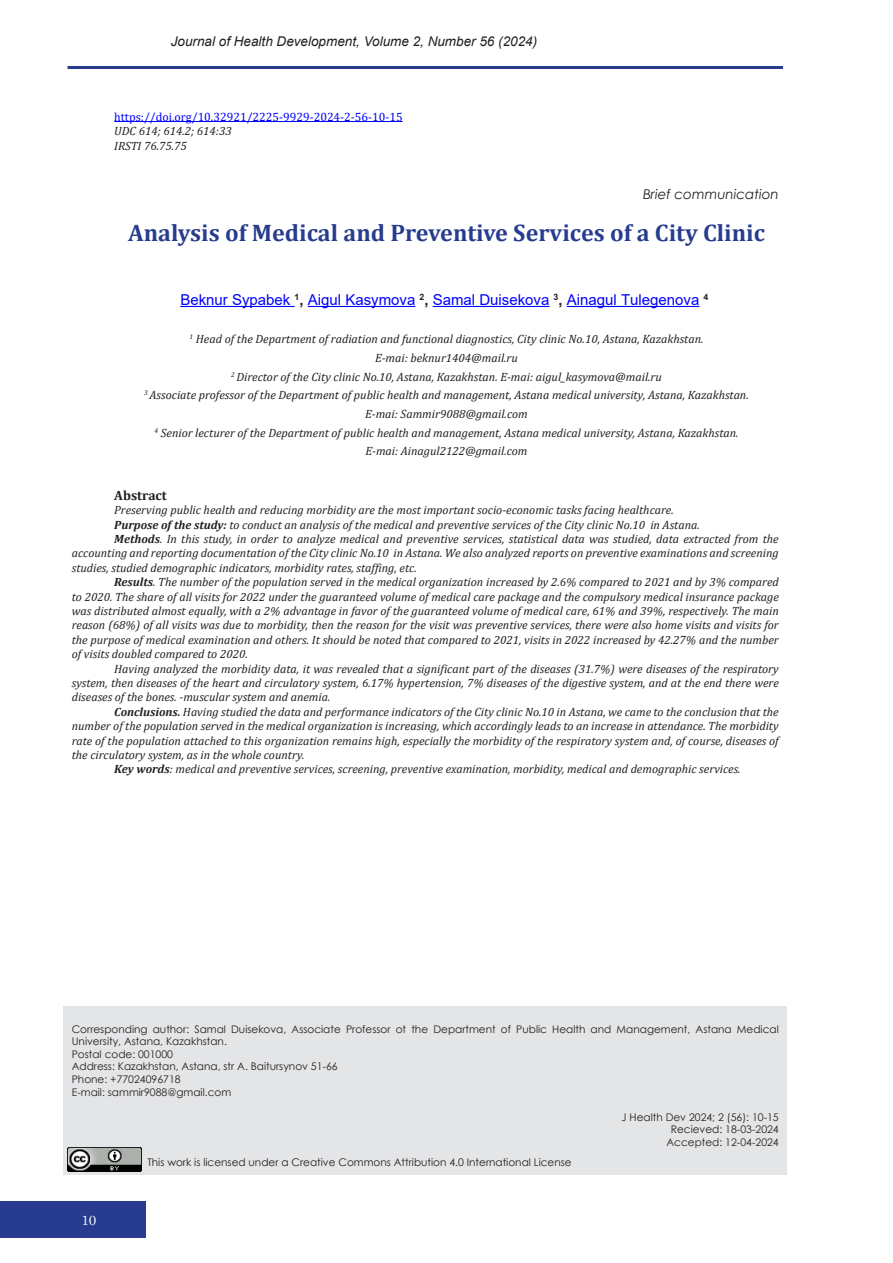
<style>
.page{position:relative;width:893px;height:1263px;background:#fff}
.page>*{position:absolute;margin:0;border:0;box-sizing:border-box;transform-origin:0 0}
.Название_статьи{font:700 24px "Cambria";color:#273c8e}
.ФИО_авторов{font:15px "Arial";color:#00f}
.t1{font:italic 13.5px "Arial";color:#231f20}
.Вид_статьи{font:italic 13.5px "Century Gothic";color:#231f20}
.Резюме{font:700 13.5px "Cambria";color:#231f20}
.t2{font:13.5px "Century";color:#fff}
.некоторый_текст_УДК{font:italic 12px/14.4px "Cambria";color:#231f20;text-align:justify}
.Должность{font:italic 12px "Cambria";color:#231f20}
.некоторый_текст_УДК-2{font:12px "Cambria";color:#00f}
.для_корреспонденции{font:10.5px/12.6px "Century Gothic";color:#231f20}
.s1{font-weight:700;color:#231f20}
.s2{font-weight:700}
</style>
<div class="page">
<div style="left:0;top:1202px;width:146px;height:36px;background:#273c8e"></div>
<hr style="left:68px;top:66px;width:715px;height:3px;background:#273c8e">
<div style="left:63px;top:1006px;width:724px;height:169px;background:#e4e5e7"></div>
<hr style="left:114px;top:121px;width:289px;height:1px;background:#00f">
<hr style="left:180px;top:306px;width:115px;height:1px;background:#00f">
<hr style="left:308px;top:306px;width:107px;height:1px;background:#00f">
<hr style="left:433px;top:306px;width:116px;height:1px;background:#00f">
<hr style="left:567px;top:306px;width:132px;height:1px;background:#00f">
<img style="left:68px;top:1148px;width:73px;height:23px">
<p class="t1" style="left:171px;top:32px;width:368px">Journal of Health Development, Volume 2, Number 56 (2024)</p>
<p class="некоторый_текст_УДК-2" style="left:114px;top:110px;width:290px">https://doi.org/10.32921/2225-9929-2024-2-56-10-15</p>
<p class="некоторый_текст_УДК" style="left:114px;top:123px;width:119px">UDC 614; 614.2; 614:33</p>
<p class="некоторый_текст_УДК" style="left:114px;top:138px;width:74px">IRSTI 76.75.75</p>
<p class="Вид_статьи" style="left:643px;top:185px;width:137px">Brief communication</p>
<p class="Название_статьи" style="left:128px;top:215px;width:638px">Analysis of Medical and Preventive Services of a City Clinic</p>
<p class="ФИО_авторов" style="left:180px;top:289px;width:530px">Beknur Sypabek <sup>1</sup><span class="s1">,</span> Aigul Kasymova <sup>2</sup><span class="s1">,</span> Samal Duisekova <sup>3</sup><span class="s1">,</span> Ainagul Tulegenova <sup>4</sup></p>
<p class="Должность" style="left:190px;top:331px;width:515px"><sup>1</sup> Head of the Department of radiation and functional diagnostics, City clinic No.10, Astana, Kazakhstan.</p>
<p class="Должность" style="left:375px;top:349px;width:144px">E-mai: beknur1404@mail.ru</p>
<p class="Должность" style="left:231px;top:368px;width:432px"><sup>2</sup> Director of the City clinic No.10, Astana, Kazakhstan. E-mai: aigul_kasymova@mail.ru</p>
<p class="Должность" style="left:144px;top:387px;width:606px"><sup>3</sup> Associate professor of the Department of public health and management, Astana medical university, Astana, Kazakhstan.</p>
<p class="Должность" style="left:365px;top:405px;width:164px">E-mai: Sammir9088@gmail.com</p>
<p class="Должность" style="left:154px;top:424px;width:586px"><sup>4</sup> Senior lecturer of the Department of public health and management, Astana medical university, Astana, Kazakhstan.</p>
<p class="Должность" style="left:366px;top:443px;width:163px">E-mai: Ainagul2122@gmail.com</p>
<p class="Резюме" style="left:114px;top:486px;width:54px">Abstract</p>
<p class="некоторый_текст_УДК" style="left:114px;top:502px;width:561px">Preserving public health and reducing morbidity are the most important socio-economic tasks facing healthcare.</p>
<p class="некоторый_текст_УДК" style="left:114px;top:517px;width:587px"><span class="s2">Purpose of the study:</span> to conduct an analysis of the medical and preventive services of the City clinic No.10 in Astana.</p>
<p class="некоторый_текст_УДК" style="left:72px;top:531px;width:708px;text-indent:43px"><span class="s2">Methods</span>. In this study, in order to analyze medical and preventive services, statistical data was studied, data extracted from the accounting and reporting documentation of the City clinic No.10 in Astana. We also analyzed reports on preventive examinations and screening studies, studied demographic indicators, morbidity rates, staffing, etc.</p>
<p class="некоторый_текст_УДК" style="left:72px;top:574px;width:709px;text-indent:43px"><span class="s2">Results</span>. The number of the population served in the medical organization increased by 2.6% compared to 2021 and by 3% compared to 2020. The share of all visits for 2022 under the guaranteed volume of medical care package and the compulsory medical insurance package was distributed almost equally, with a 2% advantage in favor of the guaranteed volume of medical care, 61% and 39%, respectively. The main reason (68%) of all visits was due to morbidity, then the reason for the visit was preventive services, there were also home visits and visits for the purpose of medical examination and others. It should be noted that compared to 2021, visits in 2022 increased by 42.27% and the number of visits doubled compared to 2020.</p>
<p class="некоторый_текст_УДК" style="left:72px;top:661px;width:708px;text-indent:43px">Having analyzed the morbidity data, it was revealed that a significant part of the diseases (31.7%) were diseases of the respiratory system, then diseases of the heart and circulatory system, 6.17% hypertension, 7% diseases of the digestive system, and at the end there were diseases of the bones. -muscular system and anemia.</p>
<p class="некоторый_текст_УДК" style="left:72px;top:704px;width:708px;text-indent:43px"><span class="s2">Conclusions.</span> Having studied the data and performance indicators of the City clinic No.10 in Astana, we came to the conclusion that the number of the population served in the medical organization is increasing, which accordingly leads to an increase in attendance. The morbidity rate of the population attached to this organization remains high, especially the morbidity of the respiratory system and, of course, diseases of the circulatory system, as in the whole country.</p>
<p class="некоторый_текст_УДК" style="left:114px;top:762px;width:628px"><span class="s2">Key words</span>: medical and preventive services, screening, preventive examination, morbidity, medical and demographic services.</p>
<p class="для_корреспонденции" style="left:72px;top:1022px;width:708px">Corresponding author: Samal Duisekova, Associate Professor ot the Department of Public Health and Management, Astana Medical<br>University, Astana, Kazakhstan.</p>
<p class="для_корреспонденции" style="left:72px;top:1047px;width:103px">Postal code: 001000</p>
<p class="для_корреспонденции" style="left:72px;top:1060px;width:267px">Address: Kazakhstan, Astana, str A. Baitursynov 51-66</p>
<p class="для_корреспонденции" style="left:72px;top:1073px;width:110px">Phone: +77024096718</p>
<p class="для_корреспонденции" style="left:72px;top:1085px;width:161px">E-mail: sammir9088@gmail.com</p>
<p class="для_корреспонденции" style="left:621px;top:1110px;width:159px">J Health Dev 2024; 2 (56): 10-15</p>
<p class="для_корреспонденции" style="left:671px;top:1123px;width:110px">Recieved: 18-03-2024</p>
<p class="для_корреспонденции" style="left:666px;top:1136px;width:114px">Accepted: 12-04-2024</p>
<p class="для_корреспонденции" style="left:147px;top:1155px;width:426px">This work is licensed under a Creative Commons Attribution 4.0 International License</p>
<p class="t2" style="left:81px;top:1209px;width:17px">10</p>
</div>
